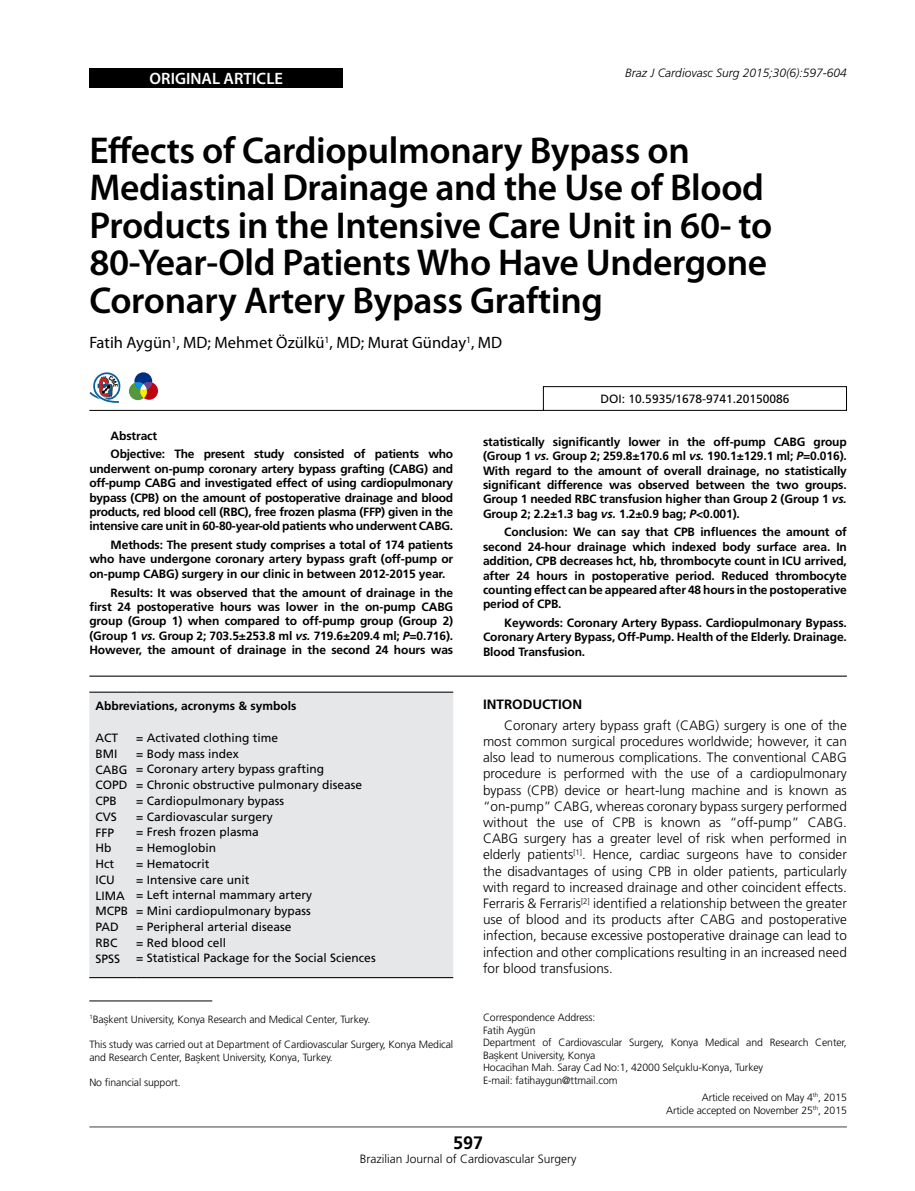
<style>
.page{position:relative;width:915px;height:1191px;background:#fff}
.page>*{position:absolute;margin:0;border:0;box-sizing:border-box;transform-origin:0 0}
.t1{font:600 37.5px/37.5px "Myriad Pro";letter-spacing:-.01em;color:#000}
.t2{font:700 18px "Frutiger";color:#000}
.t3{font:16.5px "Myriad Pro";color:#000}
.t4{font:600 16.5px "Myriad Pro";color:#fff}
.t5{font:300 13.5px/16.2px "Frutiger";color:#000;text-align:justify}
.t6{font:700 13.5px "Frutiger";color:#000}
.t7{font:700 12px/14.4px "Frutiger";letter-spacing:-.01em;color:#000;text-align:justify}
.t8{font:12px/15.8px "Frutiger";color:#000}
.t9{font:300 12px "Frutiger";color:#000}
.t10{font:italic 300 12px "Frutiger";color:#000}
.t11{font:300 10.5px/12.6px "Frutiger";letter-spacing:-.01em;color:#000}
.s1{font-style:italic}
.s2{font-family:"Helvetica Neue"}
</style>
<div class="page">
<hr style="left:89px;top:1126px;width:757px;height:1px;background:#414042">
<div style="left:89px;top:68px;width:254px;height:20px;background:#000"></div>
<hr style="left:89px;top:675px;width:757px;height:1px;background:#000">
<div style="left:89px;top:692px;width:364px;height:285px;background:#e6e7e8"></div>
<hr style="left:89px;top:691px;width:47px;height:1px;background:#000">
<hr style="left:136px;top:691px;width:317px;height:1px;background:#000">
<hr style="left:89px;top:977px;width:47px;height:1px;background:#000">
<hr style="left:136px;top:977px;width:317px;height:1px;background:#000">
<hr style="left:89px;top:410px;width:757px;height:1px;background:#000">
<div style="left:543px;top:386px;width:303px;height:25px;border:1px solid #000"></div>
<hr style="left:89px;top:1000px;width:123px;height:1px;background:#000">
<svg style="left:89px;top:372px;width:31px;height:31px"></svg>
<svg style="left:129px;top:372px;width:29px;height:28px"></svg>
<h3 class="t4" style="left:150px;top:69px;width:135px">ORIGINAL ARTICLE</h3>
<p class="t10" style="left:625px;top:66px;width:223px">Braz J Cardiovasc Surg 2015;30(6):597-604</p>
<h1 class="t1" style="left:89px;top:132px;width:684px">Effects of Cardiopulmonary Bypass on Mediastinal Drainage and the Use of Blood Products in the Intensive Care Unit in 60- to 80-Year-Old Patients Who Have Undergone Coronary Artery Bypass Grafting</h1>
<h3 class="t3" style="left:89px;top:334px;width:414px">Fatih Aygün<sup>1</sup>, MD; Mehmet Özülkü<sup>1</sup>, MD; Murat Günday<sup>1</sup>, MD</h3>
<p class="t7" style="left:111px;top:426px;width:344px;line-height:18.6px">Abstract<br>Objective: The present study consisted of patients who</p>
<p class="t7" style="left:89px;top:461px;width:365px">underwent on-pump coronary artery bypass grafting (CABG) and off-pump CABG and investigated effect of using cardiopulmonary bypass (CPB) on the amount of postoperative drainage and blood products, red blood cell (RBC), free frozen plasma (FFP) given in the intensive care unit in 60-80-year-old patients who underwent CABG.</p>
<p class="t7" style="left:89px;top:537px;width:365px;text-indent:21px">Methods: The present study comprises a total of 174 patients who have undergone coronary artery bypass graft (off-pump or on-pump CABG) surgery in our clinic in between 2012-2015 year.</p>
<p class="t7" style="left:89px;top:585px;width:365px;text-indent:21px">Results: It was observed that the amount of drainage in the first 24 postoperative hours was lower in the on-pump CABG group (Group 1) when compared to off-pump group (Group 2) (Group 1 <span class="s1">vs.</span> Group 2; 703.5±253.8 ml <span class="s1">vs.</span> 719.6±209.4 ml; <span class="s1">P</span>=0.716).<br>However, the amount of drainage in the second 24 hours was</p>
<p class="t7" style="left:95px;top:698px;width:202px">Abbreviations, acronyms &amp; symbols</p>
<p class="t8" style="left:95px;top:730px;width:34px">ACT<br>BMI<br>CABG<br>COPD<br>CPB<br>CVS<br>FFP<br>Hb<br>Hct<br>ICU<br>LIMA<br>MCPB<br>PAD<br>RBC<br>SPSS</p>
<p class="t8" style="left:136px;top:730px;width:241px">= Activated clothing time<br>= Body mass index<br>= Coronary artery bypass grafting<br>= Chronic obstructive pulmonary disease<br>= Cardiopulmonary bypass<br>= Cardiovascular surgery<br>= Fresh frozen plasma<br>= Hemoglobin<br>= Hematocrit<br>= Intensive care unit<br>= Left internal mammary artery<br>= Mini cardiopulmonary bypass<br>= Peripheral arterial disease<br>= Red blood cell<br>= Statistical Package for the Social Sciences</p>
<p class="t11" style="left:89px;top:1013px;width:282px"><sup>1</sup>Ba<span class="s2">ş</span>kent University, Konya Research and Medical Center, Turkey.</p>
<p class="t11" style="left:89px;top:1038px;width:365px">This study was carried out at Department of Cardiovascular Surgery, Konya Medical and Research Center, Ba<span class="s2">ş</span>kent University, Konya, Turkey.</p>
<p class="t11" style="left:89px;top:1076px;width:93px">No financial support.</p>
<p class="t8" style="left:600px;top:391px;width:190px">DOI: 10.5935/1678-9741.20150086</p>
<p class="t7" style="left:483px;top:434px;width:365px">statistically significantly lower in the off-pump CABG group (Group 1 <span class="s1">vs.</span> Group 2; 259.8±170.6 ml <span class="s1">vs.</span> 190.1±129.1 ml; <span class="s1">P</span>=0.016).<br>With regard to the amount of overall drainage, no statistically significant difference was observed between the two groups.<br>Group 1 needed RBC transfusion higher than Group 2 (Group 1 <span class="s1">vs.<br></span>Group 2; 2.2±1.3 bag <span class="s1">vs.</span> 1.2±0.9 bag; <span class="s1">P</span>&lt;0.001).</p>
<p class="t7" style="left:483px;top:525px;width:365px;text-indent:21px">Conclusion: We can say that CPB influences the amount of second 24-hour drainage which indexed body surface area. In addition, CPB decreases hct, hb, thrombocyte count in ICU arrived, after 24 hours in postoperative period. Reduced thrombocyte counting effect can be appeared after 48 hours in the postoperative period of CPB.</p>
<p class="t7" style="left:483px;top:615px;width:365px;text-indent:21px">Keywords: Coronary Artery Bypass. Cardiopulmonary Bypass.<br>Coronary Artery Bypass, Off-Pump. Health of the Elderly. Drainage.<br>Blood Transfusion.</p>
<p class="t6" style="left:483px;top:696px;width:101px">INTRODUCTION</p>
<p class="t5" style="left:483px;top:717px;width:365px;text-indent:21px">Coronary artery bypass graft (CABG) surgery is one of the most common surgical procedures worldwide; however, it can also lead to numerous complications. The conventional CABG procedure is performed with the use of a cardiopulmonary bypass (CPB) device or heart-lung machine and is known as “on-pump” CABG, whereas coronary bypass surgery performed without the use of CPB is known as “off-pump” CABG.<br>CABG surgery has a greater level of risk when performed in elderly patients<sup>[1]</sup>. Hence, cardiac surgeons have to consider the disadvantages of using CPB in older patients, particularly with regard to increased drainage and other coincident effects.<br>Ferraris &amp; Ferraris<sup>[2]</sup> identified a relationship between the greater use of blood and its products after CABG and postoperative infection, because excessive postoperative drainage can lead to infection and other complications resulting in an increased need for blood transfusions.</p>
<p class="t11" style="left:483px;top:1011px;width:365px">Correspondence Address:<br>Fatih Aygün<br>Department of Cardiovascular Surgery, Konya Medical and Research Center, Ba<span class="s2">ş</span>kent University, Konya<br>Hocacihan Mah. Saray Cad No:1, 42000 Selçuklu-Konya, Turkey<br>E-mail: fatihaygun@ttmail.com</p>
<p class="t11" style="left:666px;top:1091px;width:182px;text-align:right">Article received on May 4<sup>th</sup>, 2015<br>Article accepted on November 25<sup>th</sup>, 2015</p>
<h2 class="t2" style="left:453px;top:1132px;width:32px">597</h2>
<p class="t9" style="left:359px;top:1152px;width:218px">Brazilian Journal of Cardiovascular Surgery</p>
</div>
